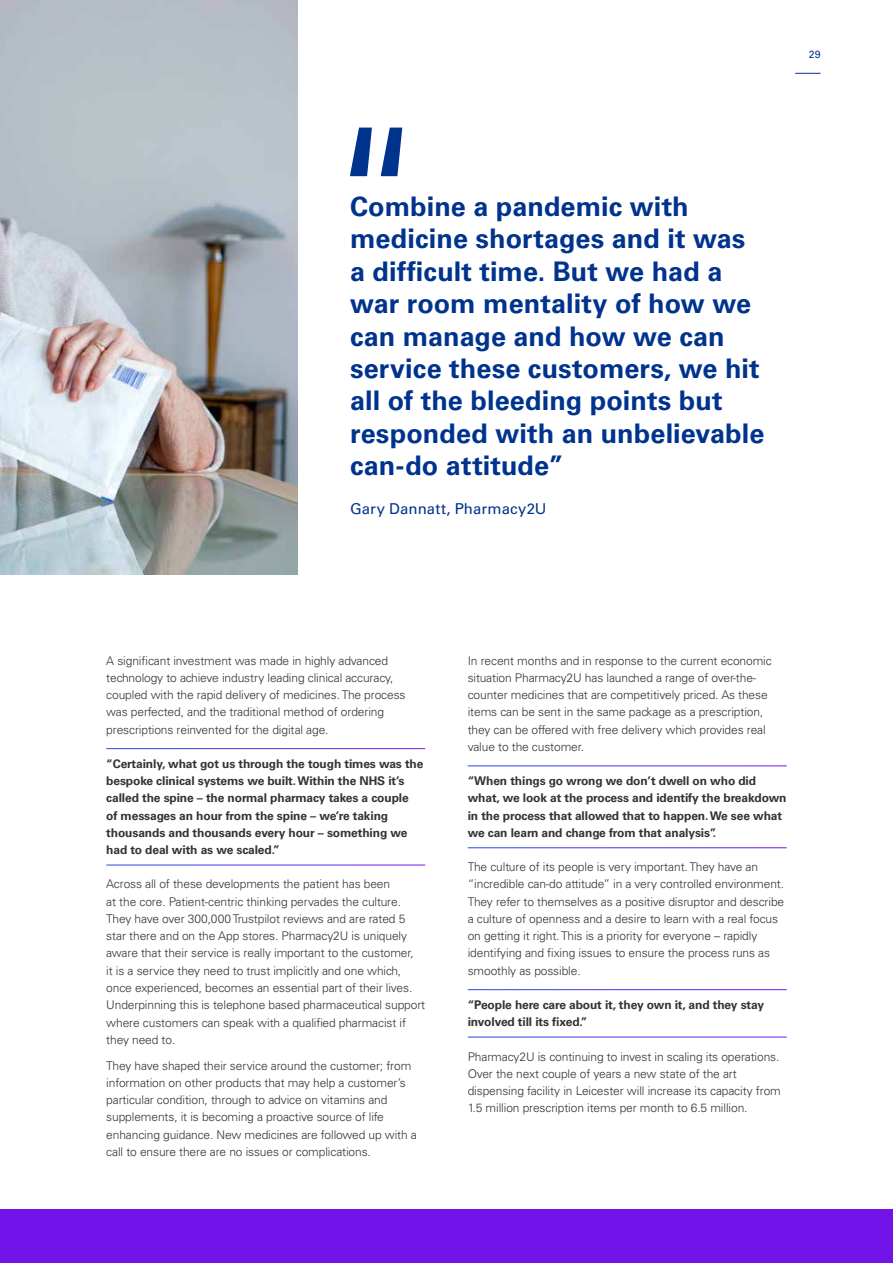
<style>
.page{position:relative;width:893px;height:1263px;background:#fff}
.page>*{position:absolute;margin:0;border:0;box-sizing:border-box;transform-origin:0 0}
.t1{font:700 27px/32.4px "Univers LT Std";letter-spacing:.005em;color:#00338d}
.t2{font:15px "Univers LT Std";letter-spacing:.005em;color:#00338d}
.t3{font:300 12px/17.2px "Univers LT Std";letter-spacing:-.01em;color:#333}
.t4{font:700 12px/17.2px "Univers LT Std";letter-spacing:-.01em;color:#333}
.t5{font:10.5px "Univers LT Std";color:#00338d}
</style>
<div class="page">
<img style="left:0;top:0;width:298px;height:574px">
<div style="left:0;top:1210px;width:893px;height:53px;background:#7213ea"></div>
<svg style="left:350px;top:128px;width:52px;height:48px"></svg>
<svg style="left:795px;top:73px;width:25px;height:1px"></svg>
<p class="t5" style="left:809px;top:48px;width:13px">29</p>
<p class="t1" style="left:350px;top:190px;width:416px">Combine a pandemic with medicine shortages and it was a difficult time. But we had a war room mentality of how we can manage and how we can service these customers, we hit all of the bleeding points but responded with an unbelievable can-do attitude”</p>
<p class="t2" style="left:350px;top:500px;width:198px">Gary Dannatt, Pharmacy2U</p>
<p class="t3" style="left:106px;top:652px;width:301px">A significant investment was made in highly advanced technology to achieve industry leading clinical accuracy, coupled with the rapid delivery of medicines. The process was perfected, and the traditional method of ordering prescriptions reinvented for the digital age.</p>
<p class="t4" style="left:106px;top:755px;width:319px">“Certainly, what got us through the tough times was the bespoke clinical systems we built. Within the NHS it’s called the spine – the normal pharmacy takes a couple<br>of messages an hour from the spine – we’re taking thousands and thousands every hour – something we had to deal with as we scaled.”</p>
<p class="t3" style="left:106px;top:876px;width:320px">Across all of these developments the patient has been<br>at the core. Patient-centric thinking pervades the culture.<br>They have over 300,000 Trustpilot reviews and are rated 5 star there and on the App stores. Pharmacy2U is uniquely aware that their service is really important to the customer,<br>it is a service they need to trust implicitly and one which, once experienced, becomes an essential part of their lives.<br>Underpinning this is telephone based pharmaceutical support where customers can speak with a qualified pharmacist if they need to.</p>
<p class="t3" style="left:106px;top:1057px;width:312px">They have shaped their service around the customer; from information on other products that may help a customer’s particular condition, through to advice on vitamins and supplements, it is becoming a proactive source of life enhancing guidance. New medicines are followed up with a call to ensure there are no issues or complications.</p>
<p class="t3" style="left:468px;top:652px;width:306px">In recent months and in response to the current economic situation Pharmacy2U has launched a range of over-the&shy;counter medicines that are competitively priced. As these items can be sent in the same package as a prescription, they can be offered with free delivery which provides real value to the customer.</p>
<p class="t4" style="left:468px;top:772px;width:320px">“When things go wrong we don’t dwell on who did what, we look at the process and identify the breakdown in the process that allowed that to happen. We see what we can learn and change from that analysis”.</p>
<p class="t3" style="left:468px;top:858px;width:318px">The culture of its people is very important. They have an “incredible can-do attitude” in a very controlled environment.<br>They refer to themselves as a positive disruptor and describe a culture of openness and a desire to learn with a real focus on getting it right. This is a priority for everyone – rapidly identifying and fixing issues to ensure the process runs as smoothly as possible.</p>
<p class="t4" style="left:468px;top:996px;width:298px">“People here care about it, they own it, and they stay involved till its fixed.”</p>
<p class="t3" style="left:468px;top:1048px;width:315px">Pharmacy2U is continuing to invest in scaling its operations.<br>Over the next couple of years a new state of the art dispensing facility in Leicester will increase its capacity from 1.5 million prescription items per month to 6.5 million.</p>
</div>
